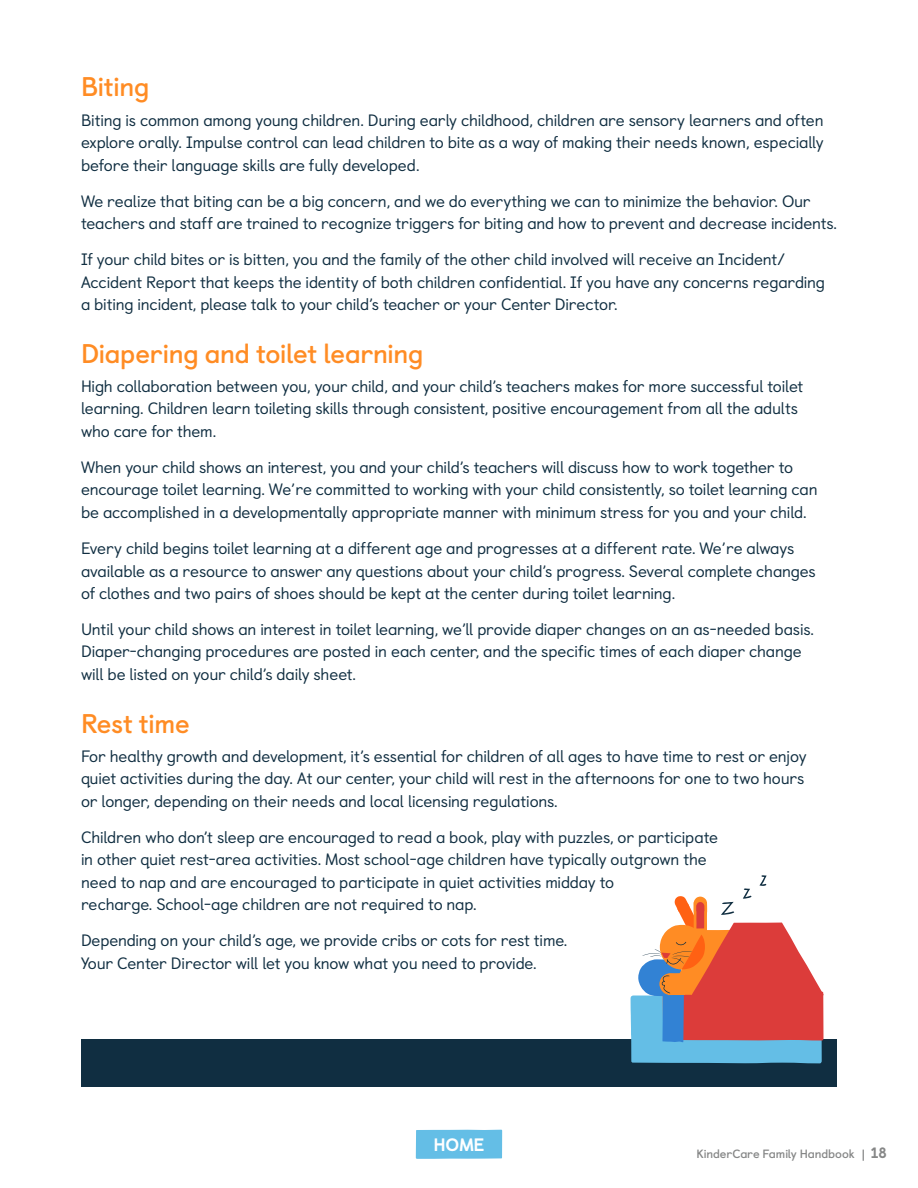
<style>
.page{position:relative;width:918px;height:1188px;background:#fff}
.page>*{position:absolute;margin:0;border:0;box-sizing:border-box;transform-origin:0 0}
.t1{font:700 27px "Castledown";letter-spacing:-.015em;color:#ff8c24}
.t2{font:800 18px "Castledown";color:#fff}
.t3{font:16.5px/22.5px "Castledown";letter-spacing:-.01em;color:#102e41}
.t4{font:700 12px "Castledown";letter-spacing:-.01em;color:#868787}
.s1{font-weight:800;font-size:15px}
</style>
<div class="page">
<div style="left:81px;top:1040px;width:756px;height:47px;background:#102e41"></div>
<svg style="left:631px;top:875px;width:193px;height:188px"></svg>
<div style="left:416px;top:1130px;width:86px;height:29px;background:#64bee6"></div>
<h1 class="t1" style="left:81px;top:66px;width:70px">Biting</h1>
<p class="t3" style="left:81px;top:107px;width:744px;text-align:justify">Biting is common among young children. During early childhood, children are sensory learners and often explore orally. Impulse control can lead children to bite as a way of making their needs known, especially before their language skills are fully developed.</p>
<p class="t3" style="left:81px;top:188px;width:756px">We realize that biting can be a big concern, and we do everything we can to minimize the behavior. Our teachers and staff are trained to recognize triggers for biting and how to prevent and decrease incidents.</p>
<p class="t3" style="left:81px;top:247px;width:745px">If your child bites or is bitten, you and the family of the other child involved will receive an Incident/<br>Accident Report that keeps the identity of both children confidential. If you have any concerns regarding a biting incident, please talk to your child’s teacher or your Center Director.</p>
<h1 class="t1" style="left:81px;top:332px;width:344px">Diapering and toilet learning</h1>
<p class="t3" style="left:81px;top:374px;width:724px">High collaboration between you, your child, and your child’s teachers makes for more successful toilet learning. Children learn toileting skills through consistent, positive encouragement from all the adults who care for them.</p>
<p class="t3" style="left:81px;top:455px;width:738px">When your child shows an interest, you and your child’s teachers will discuss how to work together to encourage toilet learning. We’re committed to working with your child consistently, so toilet learning can be accomplished in a developmentally appropriate manner with minimum stress for you and your child.</p>
<p class="t3" style="left:81px;top:536px;width:736px">Every child begins toilet learning at a different age and progresses at a different rate. We’re always available as a resource to answer any questions about your child’s progress. Several complete changes of clothes and two pairs of shoes should be kept at the center during toilet learning.</p>
<p class="t3" style="left:81px;top:617px;width:733px">Until your child shows an interest in toilet learning, we’ll provide diaper changes on an as-needed basis.<br>Diaper-changing procedures are posted in each center, and the specific times of each diaper change will be listed on your child’s daily sheet.</p>
<h1 class="t1" style="left:81px;top:702px;width:110px">Rest time</h1>
<p class="t3" style="left:81px;top:743px;width:727px">For healthy growth and development, it’s essential for children of all ages to have time to rest or enjoy quiet activities during the day. At our center, your child will rest in the afternoons for one to two hours or longer, depending on their needs and local licensing regulations.</p>
<p class="t3" style="left:81px;top:824px;width:638px">Children who don’t sleep are encouraged to read a book, play with puzzles, or participate in other quiet rest-area activities. Most school-age children have typically outgrown the need to nap and are encouraged to participate in quiet activities midday to<br>recharge. School-age children are not required to nap.</p>
<p class="t3" style="left:81px;top:928px;width:486px">Depending on your child’s age, we provide cribs or cots for rest time.<br>Your Center Director will let you know what you need to provide.</p>
<p class="t2" style="left:433px;top:1130px;width:53px">HOME</p>
<p class="t4" style="left:697px;top:1144px;width:192px">KinderCare Family Handbook | <span class="s1">18</span></p>
</div>
